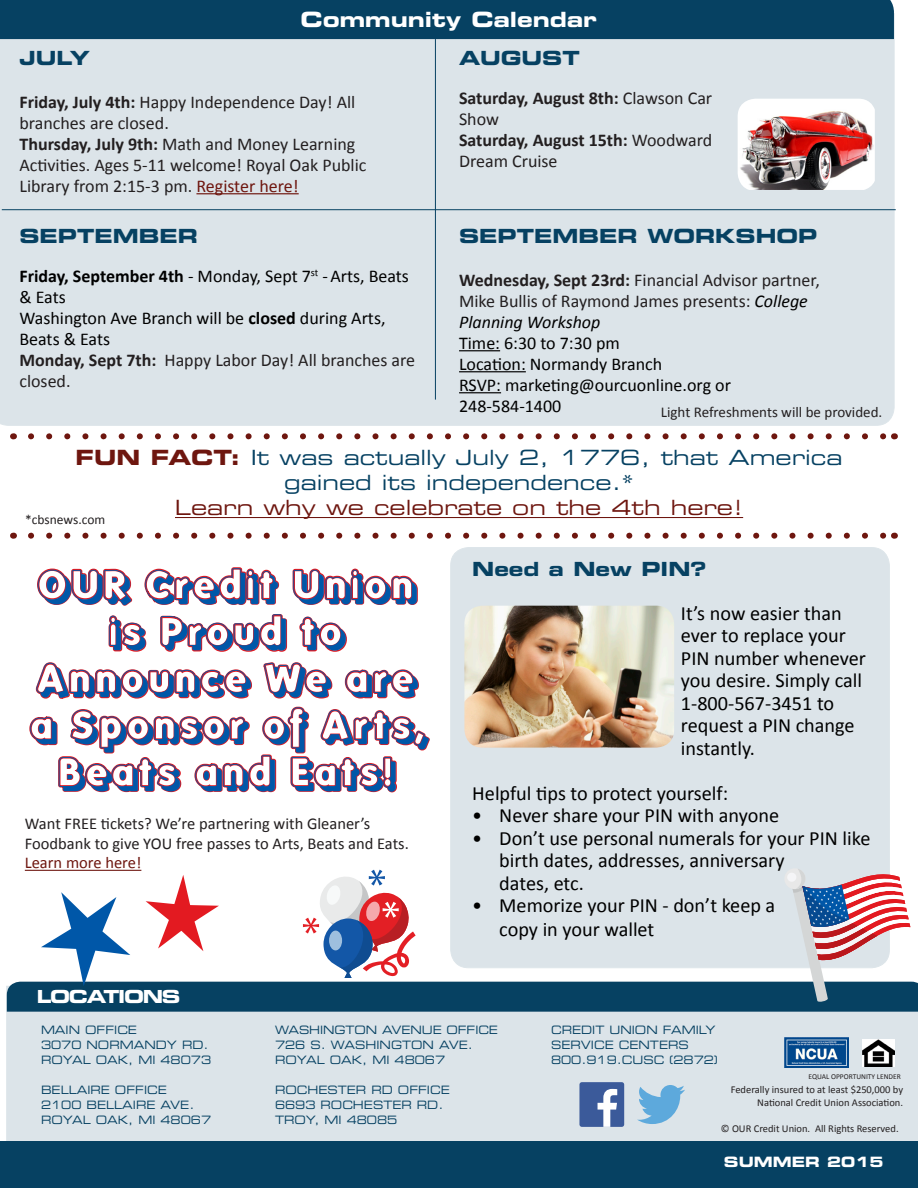
<style>
.page{position:relative;width:918px;height:1188px;background:#fff}
.page>*{position:absolute;margin:0;border:0;box-sizing:border-box;transform-origin:0 0}
.t1{font:39px/46.8px "Folks Shades";color:#0057a8;text-align:center}
.t2{font:21px/25.2px "Eurostile LT Std Ex 2";color:#064162;text-align:center}
.t3{font:21px "Eurostile LT Std Bold Ex 2";color:#fff}
.t4{font:20.25px/22.5px "Calibri";color:#000}
.t5{font:19.5px "Eurostile LT Std Bold Ex 2";color:#064162}
.t6{font:18px/21px "Calibri";color:#231f20}
.t7{font:18px/21px "Calibri";color:#000}
.t8{font:700 18px/21px "Calibri";color:#231f20}
.t9{font:18px "Eurostile LT Std Bold Ex 2";letter-spacing:-.075em;color:#fff}
.t10{font:16.5px/19.8px "Calibri";color:#231f20}
.t11{font:15px "Calibri";color:#231f20}
.t12{font:14.25px "Eurostile LT Std Bold Ex 2";color:#fff}
.t13{font:13.5px "Calibri";color:#231f20}
.t14{font:11.55px "Eurostile LT Std Ex 2";color:#064162;scale:.91 1}
.t15{font:10.5px "Calibri";color:#231f20}
.t16{font:7.5px "Calibri";color:#231f20}
.s1{font-weight:700}
.s2{color:#6e160f}
.s3{font-weight:400}
.s4{font-style:italic;color:#000}
.s5{font-family:"Eurostile LT Std Bold Ex 2";color:#6e160f}
</style>
<div class="page">
<div style="left:451px;top:548px;width:438px;height:420px;background:#dce4e9;border-radius:18px"></div>
<div style="left:6px;top:986px;width:912px;height:156px;background:#dce4e9"></div>
<div style="left:0;top:13px;width:895px;height:413px;background:#dce4e9"></div>
<div style="left:0;top:0;width:894px;height:39px;background:#064162"></div>
<hr style="left:196px;top:193px;width:103px;height:1px;background:#6e160f">
<img style="left:784px;top:1038px;width:64px;height:30px">
<img style="left:862px;top:1039px;width:33px;height:27px">
<hr style="left:435px;top:39px;width:1px;height:361px;background:#064162">
<hr style="left:2px;top:209px;width:894px;height:1px;background:#064162">
<div style="left:0;top:1142px;width:918px;height:46px;background:#064162"></div>
<svg style="left:637px;top:1085px;width:48px;height:39px;background:#8fc0e1"></svg>
<div style="left:579px;top:1082px;width:45px;height:45px;background:#3b5a9a;border-radius:2px"></div>
<svg style="left:598px;top:1089px;width:19px;height:38px"></svg>
<hr style="left:459px;top:350px;width:41px;height:1px;background:#000">
<hr style="left:459px;top:371px;width:67px;height:1px;background:#000">
<hr style="left:459px;top:392px;width:42px;height:1px;background:#000">
<img style="left:464px;top:606px;width:210px;height:142px">
<svg style="left:29px;top:567px;width:401px;height:226px"></svg>
<img style="left:738px;top:99px;width:137px;height:91px">
<hr style="left:175px;top:517px;width:568px;height:1px;background:#6e160f">
<svg style="left:7px;top:865px;width:911px;height:147px"></svg>
<svg style="left:31px;top:533px;width:854px;height:6px"></svg>
<svg style="left:31px;top:433px;width:854px;height:6px"></svg>
<p class="t3" style="left:300px;top:4px;width:298px">Community Calendar</p>
<p class="t5" style="left:19px;top:44px;width:72px">JULY</p>
<p class="t6" style="left:19px;top:91px;width:337px"><span class="s1">Friday, July 4th:</span> Happy Independence Day! All branches are closed.</p>
<p class="t6" style="left:19px;top:133px;width:349px"><span class="s1">Thursday, July 9th:</span> Math and Money Learning<br>Activities. Ages 5-11 welcome! Royal Oak Public<br>Library from 2:15-3 pm. <span class="s2">Register here!</span></p>
<p class="t5" style="left:19px;top:222px;width:180px">SEPTEMBER</p>
<p class="t7" style="left:19px;top:266px;width:391px"><span class="s1">Friday, September 4th</span> - Monday, Sept 7<sup>st</sup> -Arts, Beats &amp; Eats<br>Washington Ave Branch will be <span class="s1">closed</span> during Arts,<br>Beats &amp; Eats</p>
<p class="t6" style="left:19px;top:350px;width:397px"><span class="s1">Monday, Sept 7th:</span> Happy Labor Day! All branches are closed.</p>
<p class="t5" style="left:459px;top:44px;width:122px">AUGUST</p>
<p class="t8" style="left:459px;top:88px;width:255px">Saturday, August 8th: <span class="s3">Clawson Car<br>Show</span></p>
<p class="t8" style="left:459px;top:130px;width:255px">Saturday, August 15th: <span class="s3">Woodward<br>Dream Cruise</span></p>
<p class="t5" style="left:459px;top:222px;width:360px">SEPTEMBER WORKSHOP</p>
<p class="t6" style="left:459px;top:269px;width:362px"><span class="s1">Wednesday, Sept 23rd:</span> Financial Advisor partner,<br>Mike Bullis of Raymond James presents: <span class="s4">College<br>Planning Workshop</span></p>
<p class="t7" style="left:459px;top:332px;width:162px">Time: 6:30 to 7:30 pm</p>
<p class="t7" style="left:459px;top:353px;width:273px">Location: Normandy Branch<br>RSVP: marketing@ourcuonline.org or</p>
<p class="t7" style="left:459px;top:395px;width:104px">248-584-1400</p>
<p class="t11" style="left:661px;top:403px;width:223px">Light Refreshments will be provided.</p>
<p class="t2" style="left:76px;top:444px;width:768px"><span class="s5">FUN FACT:</span> It was actually July 2, 1776, that America gained its independence.*<br><span class="s2">Learn why we celebrate on the 4th here!</span></p>
<p class="t13" style="left:25px;top:511px;width:82px">*cbsnews.com</p>
<p class="t1" style="left:38px;top:564px;width:381px">OUR Credit Union</p>
<p class="t1" style="left:30px;top:610px;width:397px">is Proud to<br>Announce We are a Sponsor of Arts,<br>Beats and Eats!</p>
<p class="t10" style="left:25px;top:814px;width:386px">Want FREE tickets? We’re partnering with Gleaner’s<br>Foodbank to give YOU free passes to Arts, Beats and Eats.<br><span class="s2">Learn more here!</span></p>
<p class="t5" style="left:472px;top:555px;width:236px">Need a New PIN?</p>
<p class="t4" style="left:681px;top:602px;width:186px">It’s now easier than ever to replace your<br>PIN number whenever you desire. Simply call<br>1-800-567-3451 to request a PIN change instantly.</p>
<p class="t4" style="left:472px;top:782px;width:257px">Helpful tips to protect yourself:</p>
<p class="t4" style="left:472px;top:804px;width:308px">• Never share your PIN with anyone</p>
<p class="t4" style="left:499px;top:827px;width:373px;text-indent:-27px">• Don’t use personal numerals for your PIN like birth dates, addresses, anniversary<br>dates, etc.</p>
<p class="t4" style="left:499px;top:894px;width:278px;line-height:23.4px;text-indent:-27px">• Memorize your PIN - don’t keep a copy in your wallet</p>
<p class="t9" style="left:37px;top:984px;width:145px">LOCATIONS</p>
<p class="t14" style="left:41px;top:1022px;width:107px">MAIN OFFICE</p>
<p class="t14" style="left:41px;top:1037px;width:186px">3070 NORMANDY RD.</p>
<p class="t14" style="left:41px;top:1052px;width:188px">ROYAL OAK, MI 48073</p>
<p class="t14" style="left:41px;top:1082px;width:140px">BELLAIRE OFFICE</p>
<p class="t14" style="left:41px;top:1097px;width:170px">2100 BELLAIRE AVE.</p>
<p class="t14" style="left:41px;top:1112px;width:188px">ROYAL OAK, MI 48067</p>
<p class="t14" style="left:275px;top:1022px;width:246px">WASHINGTON AVENUE OFFICE</p>
<p class="t14" style="left:275px;top:1037px;width:219px">726 S. WASHINGTON AVE.</p>
<p class="t14" style="left:275px;top:1052px;width:188px">ROYAL OAK, MI 48067</p>
<p class="t14" style="left:275px;top:1082px;width:194px">ROCHESTER RD OFFICE</p>
<p class="t14" style="left:275px;top:1097px;width:187px">6693 ROCHESTER RD.</p>
<p class="t14" style="left:275px;top:1112px;width:136px">TROY, MI 48085</p>
<p class="t14" style="left:551px;top:1022px;width:182px">CREDIT UNION FAMILY</p>
<p class="t14" style="left:551px;top:1037px;width:153px">SERVICE CENTERS</p>
<p class="t14" style="left:551px;top:1052px;width:185px">800.919.CUSC (2872)</p>
<p class="t16" style="left:809px;top:1071px;width:94px">EQUAL OPPORTUNITY LENDER</p>
<p class="t15" style="left:731px;top:1083px;width:174px">Federally insured to at least $250,000 by</p>
<p class="t15" style="left:757px;top:1096px;width:147px">National Credit Union Association.</p>
<p class="t15" style="left:721px;top:1122px;width:179px">© OUR Credit Union. All Rights Reserved.</p>
<p class="t12" style="left:724px;top:1152px;width:161px">SUMMER 2015</p>
</div>
